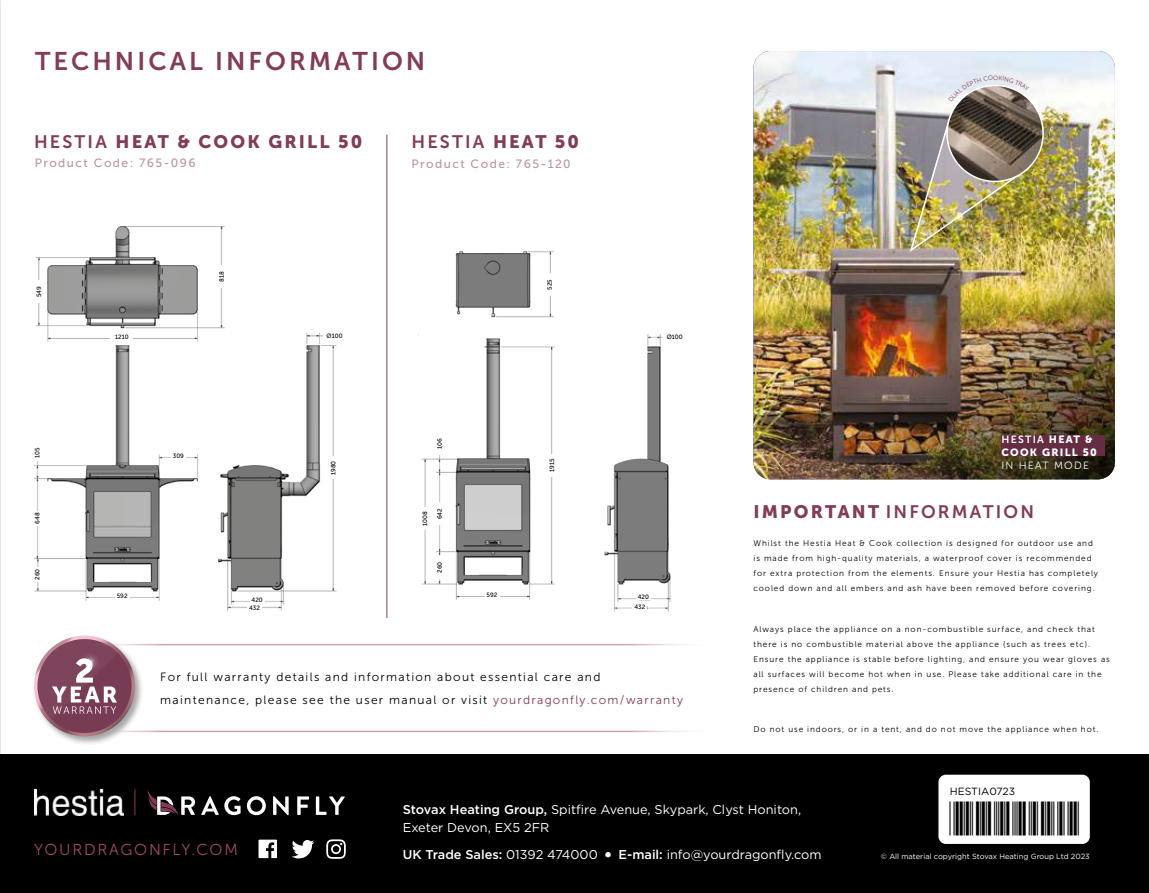
<style>
.page{position:relative;width:1149px;height:893px;background:#fff}
.page>*{position:absolute;margin:0;border:0;box-sizing:border-box;transform-origin:0 0}
.t1{font:25.5px "Museo Sans 700";letter-spacing:.12em;color:#833c57}
.t2{font:18px "Museo Sans 700";letter-spacing:.12em;color:#833c57}
.t3{font:18px "Museo Sans 900";letter-spacing:.12em;color:#833c57}
.t4{font:15.75px "Museo Sans 300";letter-spacing:.11em;color:#a2496b}
.t5{font:12.75px/18px "Gotham";color:#fff}
.t6{font:12px/23.2px "Museo Sans 300";letter-spacing:.11em;color:#000}
.t7{font:12px "Museo Sans 500";letter-spacing:.12em;color:#bb95a2}
.t8{font:10.5px "Museo Sans 700";letter-spacing:.12em;color:#fff}
.t9{font:10.5px "Museo Sans 900";letter-spacing:.12em;color:#fff}
.t10{font:10.5px "Gotham";color:#000}
.t11{font:10.5px "Museo Sans 300";letter-spacing:.12em;color:#fff}
.t12{font:8.25px/15px "Museo Sans 300";letter-spacing:.11em;color:#000}
.t13{font:7.5px "Gotham";color:#fff}
.t14{font:6.15px/10.5px "Museo Sans 500";color:#000}
.s1{font-family:"Museo Sans 700"}
.s2{font-family:"Museo Sans 900"}
.s3{color:#833c57}
.s4{font-weight:500}
.s5{font-family:"Helvetica Neue";font-weight:300}
</style>
<div class="page">
<hr style="left:1148px;top:0;width:1px;height:893px;background:#8da7ab">
<img style="left:1148px;top:600px;width:1px;height:293px">
<img style="left:0;top:0;width:1px;height:893px">
<div style="left:0;top:754px;width:1148px;height:139px;background:#000"></div>
<svg style="left:258px;top:840px;width:19px;height:18px"></svg>
<svg style="left:326px;top:839px;width:19px;height:20px"></svg>
<svg style="left:292px;top:840px;width:22px;height:18px"></svg>
<svg style="left:201px;top:796px;width:39px;height:19px"></svg>
<svg style="left:246px;top:796px;width:20px;height:20px"></svg>
<svg style="left:273px;top:796px;width:15px;height:19px"></svg>
<svg style="left:297px;top:796px;width:12px;height:19px"></svg>
<svg style="left:316px;top:796px;width:29px;height:19px"></svg>
<svg style="left:147px;top:790px;width:48px;height:25px"></svg>
<div style="left:938px;top:775px;width:151px;height:69px;background:#fff;border-radius:7px"></div>
<hr style="left:386px;top:135px;width:1px;height:483px;background:#833c57">
<img style="left:34px;top:226px;width:303px;height:385px">
<div style="left:171px;top:453px;width:14px;height:8px;background:#fff"></div>
<div style="left:35px;top:446px;width:7px;height:14px;background:#fff"></div>
<div style="left:35px;top:511px;width:7px;height:14px;background:#fff"></div>
<div style="left:35px;top:567px;width:7px;height:14px;background:#fff"></div>
<div style="left:115px;top:593px;width:14px;height:8px;background:#fff"></div>
<div style="left:247px;top:603px;width:14px;height:8px;background:#fff"></div>
<div style="left:250px;top:596px;width:14px;height:7px;background:#fff"></div>
<div style="left:326px;top:457px;width:13px;height:22px;background:#fff"></div>
<svg style="left:267px;top:444px;width:29px;height:25px"></svg>
<div style="left:323px;top:331px;width:22px;height:9px;background:#fff"></div>
<div style="left:217px;top:266px;width:9px;height:22px;background:#fff"></div>
<div style="left:111px;top:332px;width:22px;height:10px;background:#fff"></div>
<div style="left:34px;top:281px;width:10px;height:22px;background:#fff"></div>
<img style="left:418px;top:251px;width:253px;height:361px">
<div style="left:663px;top:332px;width:22px;height:9px;background:#fff"></div>
<div style="left:544px;top:274px;width:10px;height:22px;background:#fff"></div>
<div style="left:547px;top:454px;width:9px;height:22px;background:#fff"></div>
<div style="left:434px;top:432px;width:10px;height:22px;background:#fff"></div>
<div style="left:434px;top:503px;width:10px;height:22px;background:#fff"></div>
<div style="left:434px;top:556px;width:10px;height:22px;background:#fff"></div>
<div style="left:420px;top:508px;width:9px;height:22px;background:#fff"></div>
<div style="left:485px;top:591px;width:14px;height:8px;background:#fff"></div>
<div style="left:636px;top:593px;width:14px;height:7px;background:#fff"></div>
<div style="left:632px;top:603px;width:14px;height:8px;background:#fff"></div>
<img style="left:34px;top:789px;width:89px;height:26px">
<svg style="left:134px;top:789px;width:1px;height:26px"></svg>
<div style="left:33px;top:634px;width:112px;height:112px;background:#000;opacity:.35"></div>
<svg style="left:33px;top:636px;width:102px;height:105px"></svg>
<div style="left:72px;top:644px;width:647px;height:88px;border:2px solid #cda3b1;border-radius:9px"></div>
<img style="left:753px;top:51px;width:361px;height:428px;border-radius:17px">
<div style="left:1001px;top:435px;width:103px;height:21px;background:#652d42"></div>
<img style="left:908px;top:75px;width:139px;height:179px">
<h1 class="t1" style="left:35px;top:47px;width:391px">TECHNICAL INFORMATION</h1>
<h2 class="t3" style="left:34px;top:132px;width:329px"><span class="s1">HESTIA</span> HEAT &amp; COOK GRILL 50</h2>
<h3 class="t7" style="left:35px;top:156px;width:162px">Product Code: 765-096</h3>
<p class="t14" style="left:34px;top:297px;width:12px;rotate:-90deg">549</p>
<p class="t14" style="left:115px;top:332px;width:15px">1210</p>
<p class="t14" style="left:216px;top:282px;width:12px;rotate:-90deg">818</p>
<p class="t14" style="left:32px;top:458px;width:12px;rotate:-90deg">105</p>
<p class="t14" style="left:173px;top:450px;width:13px">309</p>
<p class="t14" style="left:32px;top:524px;width:13px;rotate:-90deg">648</p>
<p class="t14" style="left:32px;top:580px;width:13px;rotate:-90deg">260</p>
<p class="t14" style="left:117px;top:590px;width:12px">592</p>
<p class="t14" style="left:251px;top:594px;width:13px">420</p>
<p class="t14" style="left:249px;top:602px;width:12px">432</p>
<p class="t14" style="left:326px;top:330px;width:17px">Ø100</p>
<p class="t14" style="left:328px;top:475px;width:16px;rotate:-90deg">1980</p>
<h2 class="t2" style="left:411px;top:132px;width:169px">HESTIA <span class="s2">HEAT 50</span></h2>
<h3 class="t7" style="left:411px;top:157px;width:161px">Product Code: 765-120</h3>
<p class="t14" style="left:434px;top:449px;width:12px;rotate:-90deg">106</p>
<p class="t14" style="left:420px;top:526px;width:16px;rotate:-90deg">1008</p>
<p class="t14" style="left:434px;top:519px;width:13px;rotate:-90deg">642</p>
<p class="t14" style="left:434px;top:573px;width:13px;rotate:-90deg">260</p>
<p class="t14" style="left:544px;top:290px;width:12px;rotate:-90deg">525</p>
<p class="t14" style="left:546px;top:472px;width:15px;rotate:-90deg">1915</p>
<p class="t14" style="left:666px;top:331px;width:17px">Ø100</p>
<p class="t14" style="left:486px;top:590px;width:12px">592</p>
<p class="t14" style="left:634px;top:591px;width:16px;text-indent:3px">420<br>432</p>
<h3 class="t6" style="left:160px;top:665px;width:524px">For full warranty details and information about essential care and maintenance, please see the user manual or visit <span class="s3">yourdragonfly.com/warranty</span></h3>
<p class="t8" style="left:1001px;top:433px;width:92px">HESTIA <span class="s2">HEAT &amp;</span></p>
<p class="t9" style="left:1001px;top:446px;width:97px">COOK GRILL 50</p>
<p class="t11" style="left:1001px;top:459px;width:89px">IN HEAT MODE</p>
<h2 class="t2" style="left:753px;top:502px;width:282px"><span class="s2">IMPORTANT</span> INFORMATION</h2>
<p class="t12" style="left:753px;top:536px;width:346px">Whilst the Hestia Heat &amp; Cook collection is designed for outdoor use and is made from high-quality materials, a waterproof cover is recommended for extra protection from the elements. Ensure your Hestia has completely cooled down and all embers and ash have been removed before covering.</p>
<p class="t12" style="left:753px;top:621px;width:358px">Always place the appliance on a non-combustible surface, and check that there is no combustible material above the appliance (such as trees etc).<br>Ensure the appliance is stable before lighting, and ensure you wear gloves as all surfaces will become hot when in use. Please take additional care in the presence of children and pets.</p>
<p class="t12" style="left:753px;top:722px;width:346px">Do not use indoors, or in a tent, and do not move the appliance when hot.</p>
<p class="t10" style="left:949px;top:784px;width:67px">HESTIA0723</p>
<h3 class="t4" style="left:34px;top:841px;width:205px">YOURDRAGONFLY.COM</h3>
<h3 class="t5" style="left:402px;top:800px;width:400px"><span class="s4">Stovax Heating Group,</span> Spitfire Avenue, Skypark, Clyst Honiton,<br>Exeter Devon, EX5 2FR</h3>
<h3 class="t5" style="left:402px;top:845px;width:420px"><span class="s4">UK Trade Sales:</span> 01392 474000 <span class="s5">●</span> <span class="s4">E-mail:</span> info@yourdragonfly.com</h3>
<p class="t13" style="left:880px;top:851px;width:210px">© All material copyright Stovax Heating Group Ltd 2023</p>
</div>
